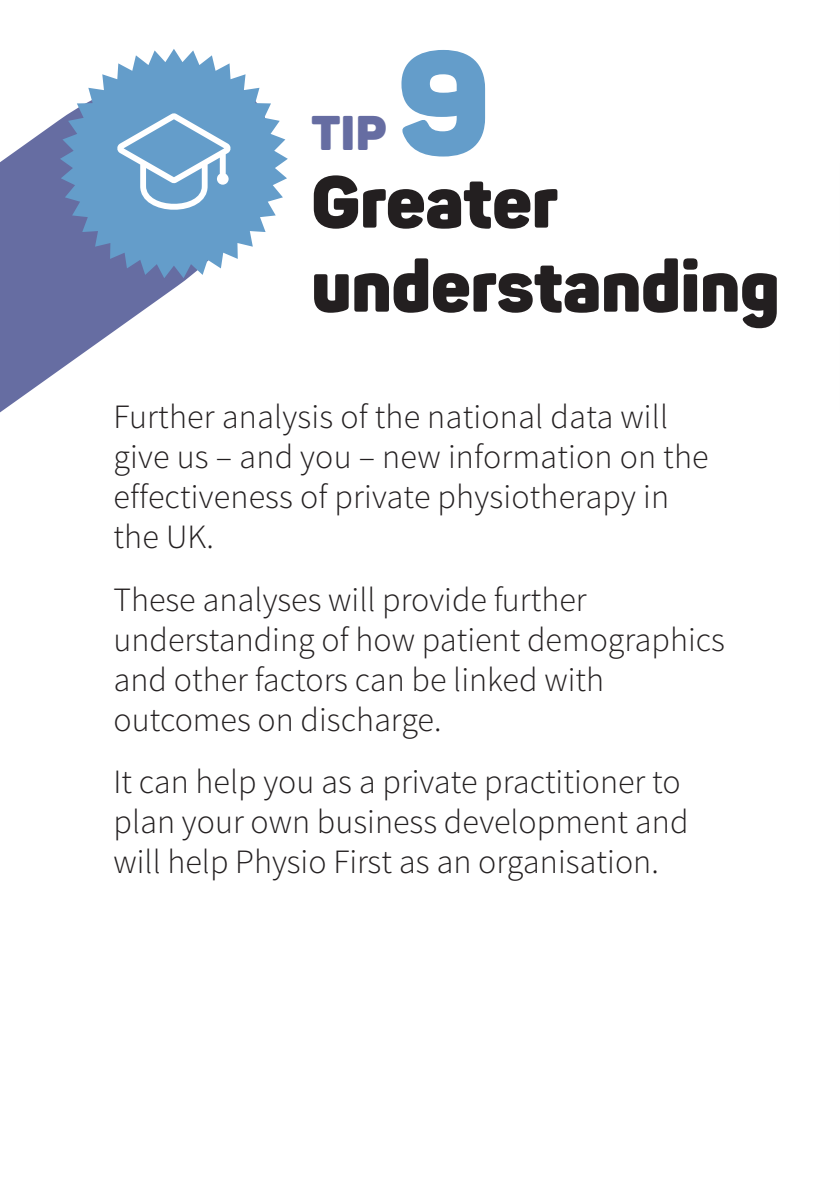
<style>
.page{position:relative;width:840px;height:1191px;background:#fff}
.page>*{position:absolute;margin:0;border:0;box-sizing:border-box;transform-origin:0 0}
.t1{font:900 144px "Panton";color:#649dca}
.t2{font:900 72px/84px "Panton";color:#231f20}
.t3{font:900 48px "Panton";color:#666da2}
.t4{font:300 34px/40px "Source Sans Pro";color:#231f20}
</style>
<div class="page">
<svg style="left:0;top:119px;width:188px;height:294px;fill:#666da2"></svg>
<svg style="left:60px;top:49px;width:228px;height:229px;fill:#649dca"></svg>
<div style="left:116px;top:113px;width:115px;height:105px;background:#649dca"></div>
<h3 class="t3" style="left:311px;top:102px;width:77px">TIP</h3>
<h1 class="t1" style="left:396px;top:10px;width:95px">9</h1>
<h2 class="t2" style="left:311px;top:159px;width:469px">Greater understanding</h2>
<p class="t4" style="left:113px;top:397px;width:596px">Further analysis of the national data will give us – and you – new information on the effectiveness of private physiotherapy in the UK.</p>
<p class="t4" style="left:113px;top:579px;width:612px">These analyses will provide further understanding of how patient demographics and other factors can be linked with outcomes on discharge.</p>
<p class="t4" style="left:113px;top:762px;width:576px">It can help you as a private practitioner to plan your own business development and will help Physio First as an organisation.</p>
</div>
